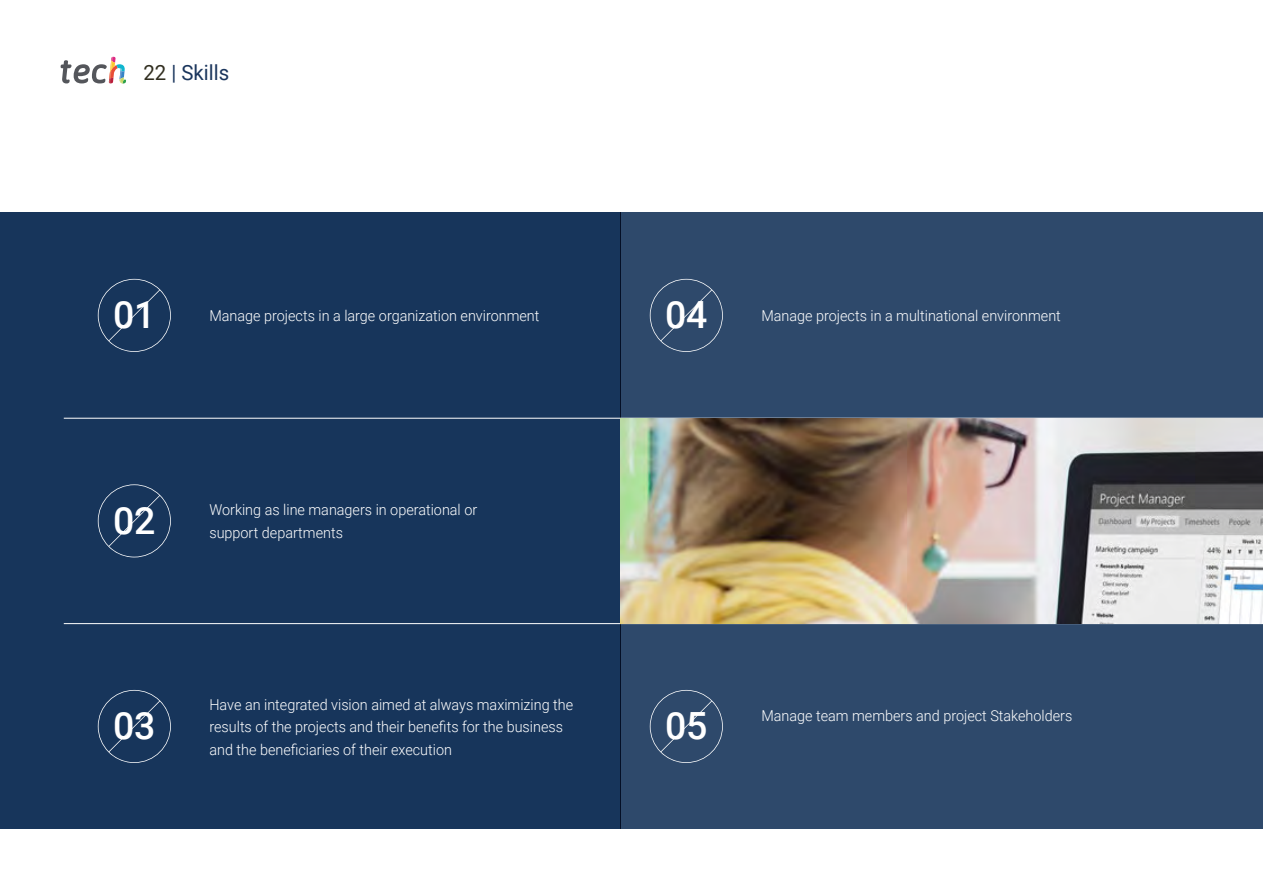
<style>
.page{position:relative;width:1263px;height:893px;background:#fff}
.page>*{position:absolute;margin:0;border:0;box-sizing:border-box;transform-origin:0 0}
.t1{font:500 37.5px "Roboto";color:#fff}
.t2{font:21px "Roboto";color:#1a355c}
.t3{font:300 15px/22.5px "Roboto";color:#fff;scale:.96 1}
.s1{color:#312e20}
</style>
<div class="page">
<svg style="left:61px;top:57px;width:65px;height:27px"></svg>
<div style="left:0;top:213px;width:621px;height:616px;background:#17355b"></div>
<div style="left:621px;top:213px;width:642px;height:616px;background:#2e496b"></div>
<svg style="left:98px;top:279px;width:73px;height:73px"></svg>
<svg style="left:98px;top:690px;width:73px;height:73px"></svg>
<svg style="left:98px;top:484px;width:73px;height:73px"></svg>
<svg style="left:650px;top:279px;width:73px;height:73px"></svg>
<svg style="left:650px;top:690px;width:73px;height:73px"></svg>
<hr style="left:64px;top:418px;width:1199px;height:1px;background:#fff">
<hr style="left:64px;top:623px;width:1199px;height:1px;background:#fff">
<img style="left:621px;top:418px;width:642px;height:205px">
<h2 class="t2" style="left:144px;top:57px;width:87px"><span class="s1">22</span> | Skills</h2>
<h1 class="t1" style="left:113px;top:288px;width:44px">01</h1>
<p class="t3" style="left:209px;top:304px;width:345px">Manage projects in a large organization environment</p>
<h1 class="t1" style="left:113px;top:494px;width:44px">02</h1>
<p class="t3" style="left:209px;top:498px;width:280px">Working as line managers in operational or</p>
<p class="t3" style="left:209px;top:521px;width:141px">support departments</p>
<h1 class="t1" style="left:113px;top:699px;width:44px">03</h1>
<p class="t3" style="left:209px;top:692px;width:380px">Have an integrated vision aimed at always maximizing the results of the projects and their benefits for the business and the beneficiaries of their execution</p>
<h1 class="t1" style="left:665px;top:288px;width:44px">04</h1>
<p class="t3" style="left:761px;top:304px;width:313px">Manage projects in a multinational environment</p>
<h1 class="t1" style="left:665px;top:699px;width:44px">05</h1>
<p class="t3" style="left:761px;top:704px;width:325px">Manage team members and project Stakeholders</p>
</div>
